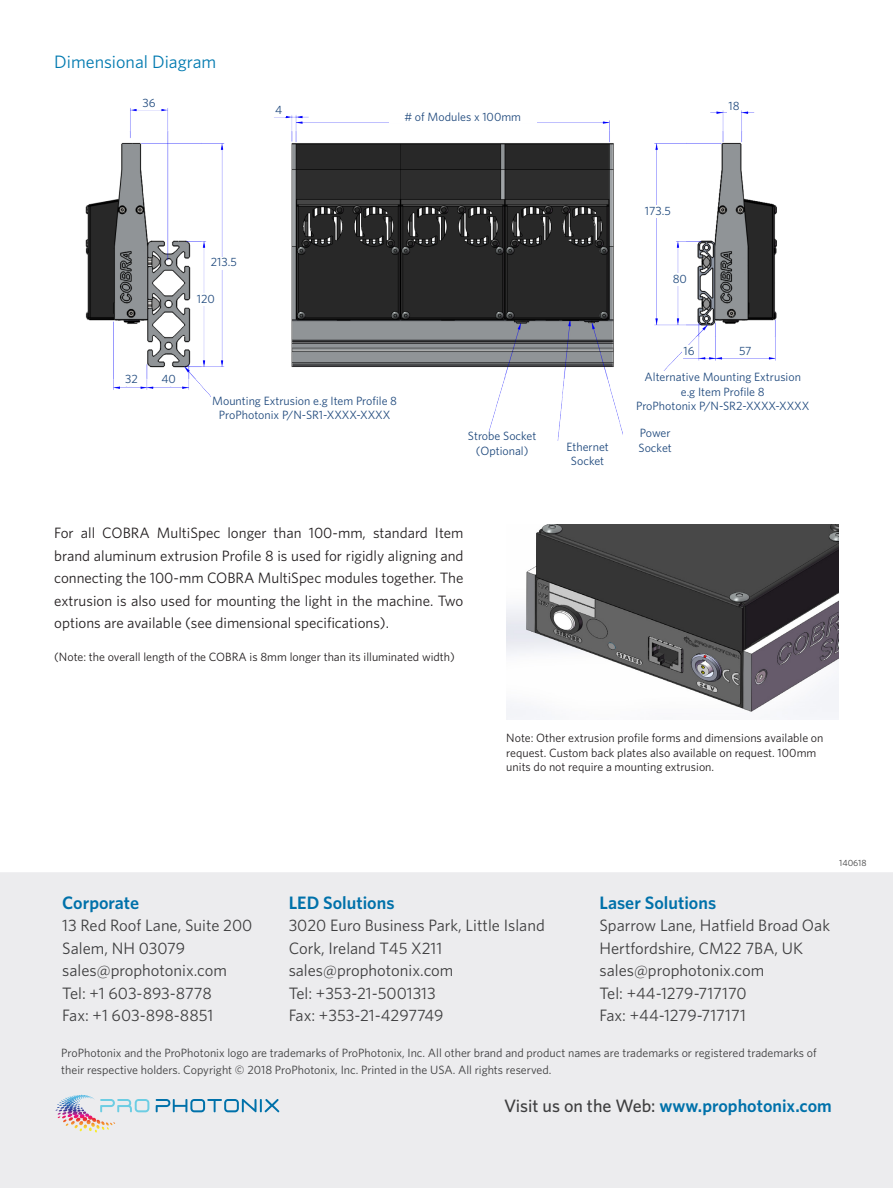
<style>
.page{position:relative;width:893px;height:1188px;background:#fff}
.page>*{position:absolute;margin:0;border:0;box-sizing:border-box;transform-origin:0 0}
.t1{font:600 18px "Whitney";color:#0071aa}
.t2{font:18px "Whitney";color:#007ab0}
.t3{font:16.5px/22.5px "Whitney";color:#3e3e3f}
.t4{font:15px/22.5px "Whitney";color:#231f20;text-align:justify}
.t5{font:12px "Whitney";color:#1f497d}
.t6{font:12px/16.5px "Whitney";color:#3e3e3f}
.t7{font:12px "Whitney";color:#231f20}
.t8{font:9px "Whitney";color:#3e3e3f}
.s1{font-weight:500;color:#3e3e3f}
</style>
<div class="page">
<img style="left:506px;top:525px;width:332px;height:194px">
<img style="left:85px;top:108px;width:692px;height:333px">
<div style="left:139px;top:97px;width:20px;height:13px;background:#fff"></div>
<div style="left:121px;top:374px;width:21px;height:12px;background:#fff"></div>
<div style="left:158px;top:374px;width:21px;height:12px;background:#fff"></div>
<div style="left:196px;top:293px;width:20px;height:13px;background:#fff"></div>
<div style="left:209px;top:257px;width:29px;height:12px;background:#fff"></div>
<div style="left:272px;top:104px;width:13px;height:13px;background:#fff"></div>
<div style="left:726px;top:101px;width:14px;height:12px;background:#fff"></div>
<div style="left:682px;top:345px;width:13px;height:12px;background:#fff"></div>
<div style="left:738px;top:345px;width:13px;height:12px;background:#fff"></div>
<div style="left:459px;top:431px;width:85px;height:26px;background:#fff"></div>
<div style="left:622px;top:428px;width:65px;height:26px;background:#fff"></div>
<div style="left:211px;top:395px;width:187px;height:33px;background:#fff"></div>
<div style="left:389px;top:111px;width:147px;height:12px;background:#fff"></div>
<div style="left:643px;top:205px;width:29px;height:13px;background:#fff"></div>
<div style="left:671px;top:273px;width:16px;height:13px;background:#fff"></div>
<div style="left:634px;top:372px;width:176px;height:42px;background:#fff"></div>
<div style="left:0;top:872px;width:892px;height:316px;background:#ececee"></div>
<svg style="left:100px;top:1099px;width:49px;height:13px"></svg>
<svg style="left:156px;top:1099px;width:123px;height:13px;background:#9ec3d7"></svg>
<svg style="left:73px;top:1095px;width:16px;height:2px"></svg>
<p class="t2" style="left:54px;top:50px;width:163px">Dimensional Diagram</p>
<p class="t5" style="left:142px;top:95px;width:15px">36</p>
<p class="t5" style="left:211px;top:254px;width:27px">213.5</p>
<p class="t5" style="left:197px;top:291px;width:20px">120</p>
<p class="t5" style="left:275px;top:101px;width:9px">4</p>
<p class="t5" style="left:728px;top:98px;width:13px">18</p>
<p class="t5" style="left:404px;top:109px;width:118px"># of Modules x 100mm</p>
<p class="t5" style="left:644px;top:203px;width:27px">173.5</p>
<p class="t5" style="left:672px;top:271px;width:16px">80</p>
<p class="t5" style="left:683px;top:342px;width:13px">16</p>
<p class="t5" style="left:738px;top:342px;width:14px">57</p>
<p class="t5" style="left:125px;top:371px;width:14px">32</p>
<p class="t5" style="left:161px;top:371px;width:16px">40</p>
<p class="t5" style="left:212px;top:393px;width:186px">Mounting Extrusion e.g Item Profile 8</p>
<p class="t5" style="left:219px;top:407px;width:173px">ProPhotonix P/N-SR1-XXXX-XXXX</p>
<p class="t5" style="left:467px;top:428px;width:70px">Strobe Socket</p>
<p class="t5" style="left:475px;top:443px;width:54px">(Optional)</p>
<p class="t5" style="left:566px;top:439px;width:44px">Ethernet</p>
<p class="t5" style="left:570px;top:453px;width:35px">Socket</p>
<p class="t4" style="left:54px;top:522px;width:410px">For all COBRA MultiSpec longer than 100-mm, standard Item brand aluminum extrusion Profile 8 is used for rigidly aligning and connecting the 100-mm COBRA MultiSpec modules together. The extrusion is also used for mounting the light in the machine. Two options are available (see dimensional specifications).</p>
<p class="t7" style="left:54px;top:649px;width:402px">(Note: the overall length of the COBRA is 8mm longer than its illuminated width)</p>
<p class="t5" style="left:644px;top:369px;width:158px">Alternative Mounting Extrusion</p>
<p class="t5" style="left:680px;top:383px;width:85px">e.g Item Profile 8</p>
<p class="t5" style="left:635px;top:398px;width:175px">ProPhotonix P/N-SR2-XXXX-XXXX</p>
<p class="t5" style="left:639px;top:425px;width:32px">Power</p>
<p class="t5" style="left:638px;top:440px;width:35px">Socket</p>
<p class="t7" style="left:506px;top:730px;width:318px">Note: Other extrusion profile forms and dimensions available on</p>
<p class="t7" style="left:506px;top:745px;width:311px">request. Custom back plates also available on request. 100mm</p>
<p class="t7" style="left:506px;top:759px;width:209px">units do not require a mounting extrusion.</p>
<p class="t8" style="left:838px;top:857px;width:29px">140618</p>
<p class="t1" style="left:62px;top:891px;width:78px">Corporate</p>
<p class="t3" style="left:62px;top:914px;width:191px">13 Red Roof Lane, Suite 200<br>Salem, NH 03079 sales@prophotonix.com<br>Tel: +1 603-893-8778<br>Fax: +1 603-898-8851</p>
<p class="t1" style="left:288px;top:891px;width:107px">LED Solutions</p>
<p class="t3" style="left:288px;top:914px;width:257px">3020 Euro Business Park, Little Island<br>Cork, Ireland T45 X211 sales@prophotonix.com<br>Tel: +353-21-5001313<br>Fax: +353-21-4297749</p>
<p class="t1" style="left:599px;top:891px;width:118px">Laser Solutions</p>
<p class="t3" style="left:599px;top:914px;width:232px">Sparrow Lane, Hatfield Broad Oak<br>Hertfordshire, CM22 7BA, UK sales@prophotonix.com<br>Tel: +44-1279-717170<br>Fax: +44-1279-717171</p>
<p class="t6" style="left:61px;top:1044px;width:756px">ProPhotonix and the ProPhotonix logo are trademarks of ProPhotonix, Inc. All other brand and product names are trademarks or registered trademarks of their respective holders. Copyright © 2018 ProPhotonix, Inc. Printed in the USA. All rights reserved.</p>
<p class="t1" style="left:504px;top:1094px;width:329px"><span class="s1">Visit us on the Web:</span> www.prophotonix.com</p>
</div>
